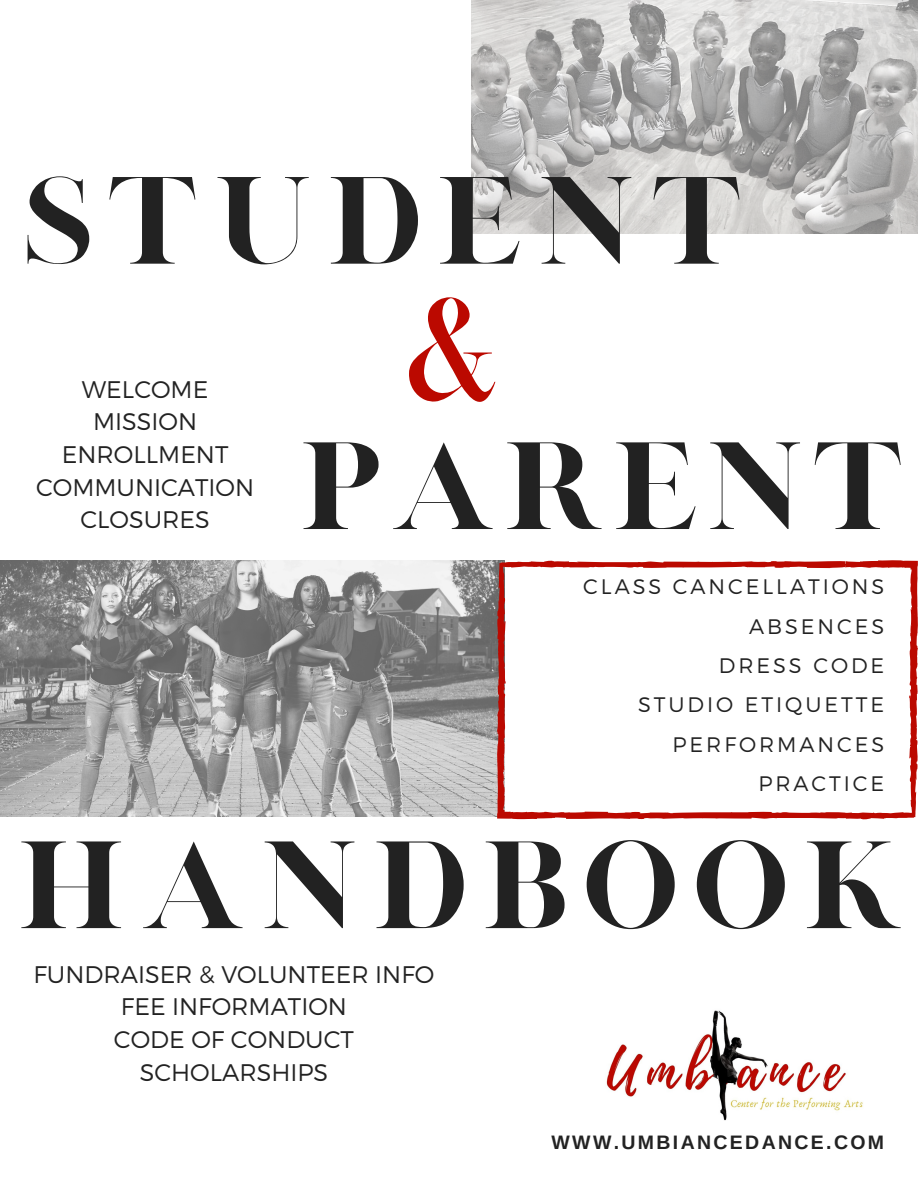
<style>
.page{position:relative;width:918px;height:1188px;background:#fff}
.page>*{position:absolute;margin:0;border:0;box-sizing:border-box;transform-origin:0 0}
.t1{font:120px "London";color:#bb0900}
.t2{font:100.5px "London";letter-spacing:.12em;color:#222}
.t3{font:300 24px/32.7px "Montserrat";color:#222;text-align:center}
.t4{font:300 21px "Montserrat";letter-spacing:.14em;color:#222}
.t5{font:700 19.5px "Arimo";letter-spacing:.12em;color:#222}
</style>
<div class="page">
<img style="left:0;top:560px;width:497px;height:257px">
<img style="left:472px;top:0;width:446px;height:234px">
<img style="left:606px;top:1010px;width:257px;height:111px">
<svg style="left:497px;top:560px;width:421px;height:259px"></svg>
<p class="t2" style="left:22px;top:152px;width:724px">STUDENT</p>
<p class="t3" style="left:36px;top:372px;width:220px">WELCOME<br>MISSION<br>ENROLLMENT<br>COMMUNICATION<br>CLOSURES</p>
<p class="t1" style="left:403px;top:269px;width:100px">&amp;</p>
<h1 class="t2" style="left:298px;top:417px;width:609px">PARENT</h1>
<h1 class="t4" style="left:583px;top:573px;width:302px">CLASS CANCELLATIONS</h1>
<p class="t4" style="left:749px;top:612px;width:137px">ABSENCES</p>
<h2 class="t4" style="left:719px;top:652px;width:167px">DRESS CODE</h2>
<h1 class="t4" style="left:638px;top:691px;width:248px">STUDIO ETIQUETTE</h1>
<p class="t4" style="left:673px;top:731px;width:213px">PERFORMANCES</p>
<p class="t4" style="left:758px;top:770px;width:127px">PRACTICE</p>
<h2 class="t2" style="left:16px;top:817px;width:891px">HANDBOOK</h2>
<h3 class="t3" style="left:33px;top:957px;width:402px">FUNDRAISER &amp; VOLUNTEER INFO<br>FEE INFORMATION<br>CODE OF CONDUCT<br>SCHOLARSHIPS</h3>
<p class="t5" style="left:552px;top:1131px;width:334px">WWW.UMBIANCEDANCE.COM</p>
</div>
